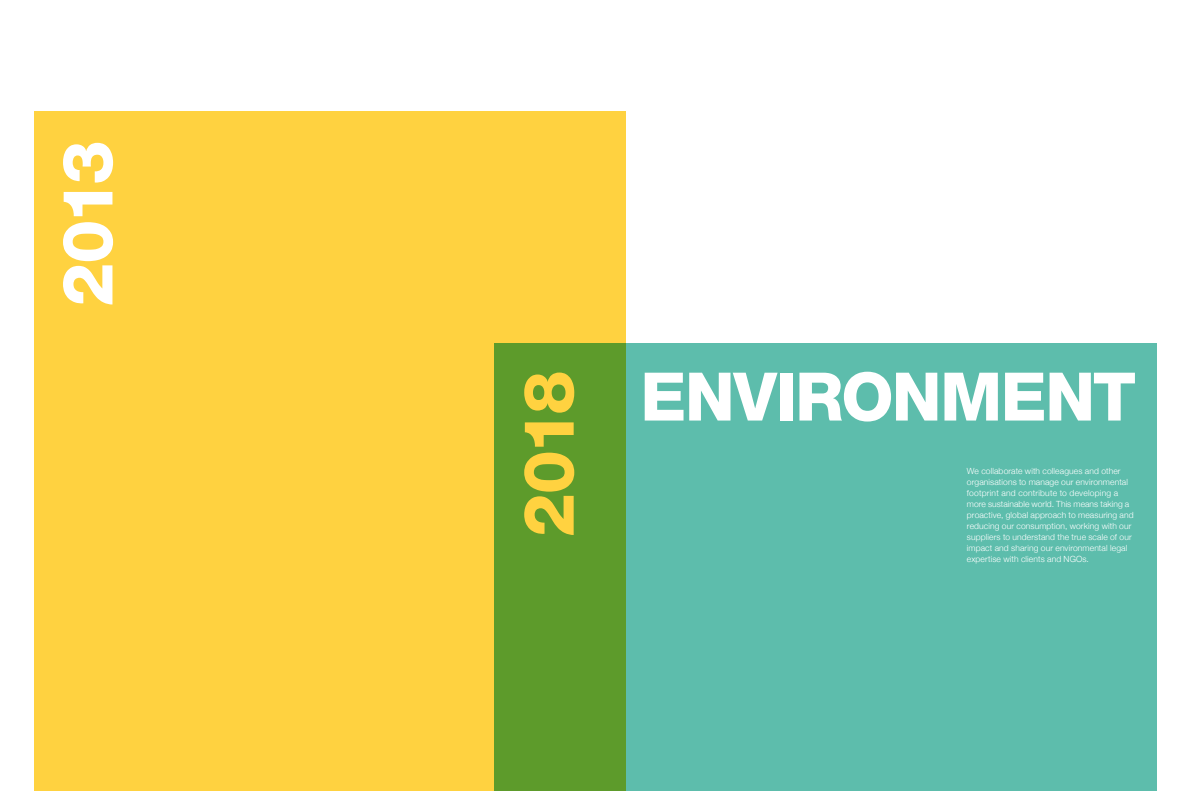
<style>
.page{position:relative;width:1191px;height:791px;background:#fff}
.page>*{position:absolute;margin:0;border:0;box-sizing:border-box;transform-origin:0 0}
.t1{font:800 70px "Helvetica Neue";color:#ffd240}
.t2{font:800 70px "Helvetica Neue";color:#fff}
.t3{font:800 67px "Helvetica Neue";letter-spacing:-.02em;color:#fff}
.t4{font:300 8.5px/11px "Helvetica Neue";letter-spacing:.015em;color:#fff}
</style>
<div class="page">
<div style="left:34px;top:111px;width:591px;height:680px;background:#ffd240"></div>
<svg style="left:494px;top:343px;width:663px;height:448px;background:#5db692"></svg>
<h1 class="t2" style="left:46px;top:307px;width:168px;rotate:-90deg">2013</h1>
<h1 class="t1" style="left:507px;top:537px;width:168px;rotate:-90deg">2018</h1>
<h2 class="t3" style="left:640px;top:357px;width:497px">ENVIRONMENT</h2>
<p class="t4" style="left:967px;top:465px;width:168px">We collaborate with colleagues and other organisations to manage our environmental footprint and contribute to developing a more sustainable world. This means taking a proactive, global approach to measuring and reducing our consumption, working with our suppliers to understand the true scale of our impact and sharing our environmental legal expertise with clients and NGOs.</p>
</div>
